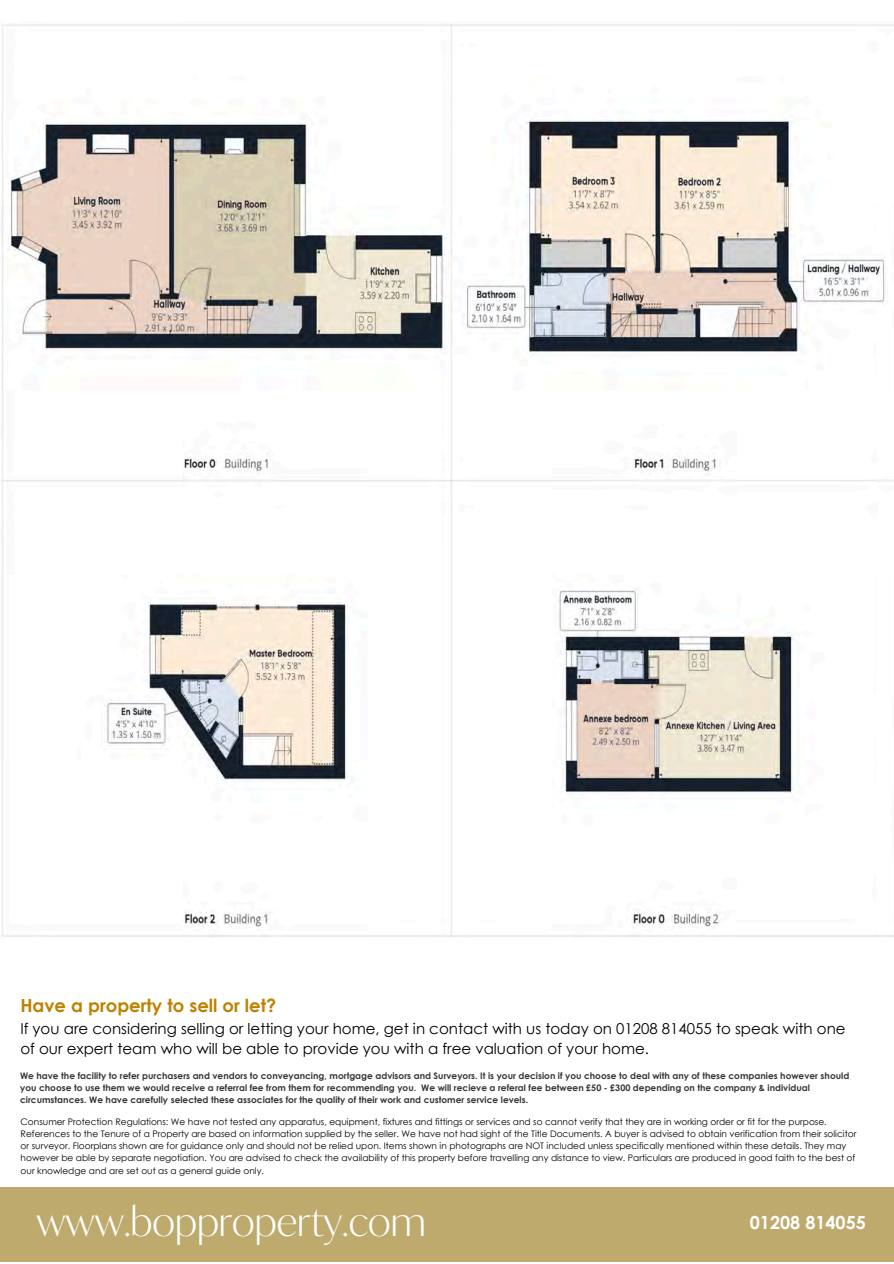
<style>
.page{position:relative;width:894px;height:1264px;background:#fff}
.page>*{position:absolute;margin:0;border:0;box-sizing:border-box;transform-origin:0 0}
.t1{font:300 39px "Ivy Mode";color:#fff}
.t2{font:700 18px "Century Gothic";color:#bf8200}
.t3{font:700 18px "Century Gothic";color:#fff}
.t4{font:15px/20.2px "Century Gothic";color:#000}
.t5{font:9px/12px "Century Gothic";color:#000}
.t6{font:700 9px/12px "Century Gothic";color:#383838}
</style>
<div class="page">
<div style="left:0;top:1187px;width:893px;height:74px;background:#beaa6c"></div>
<img style="left:1px;top:24px;width:892px;height:913px">
<p class="t2" style="left:20px;top:991px;width:257px">Have a property to sell or let?</p>
<p class="t4" style="left:20px;top:1017px;width:826px">If you are considering selling or letting your home, get in contact with us today on 01208 814055 to speak with one of our expert team who will be able to provide you with a free valuation of your home.</p>
<p class="t6" style="left:20px;top:1069px;width:830px">We have the facility to refer purchasers and vendors to conveyancing, mortgage advisors and Surveyors. It is your decision if you choose to deal with any of these companies however should you choose to use them we would receive a referral fee from them for recommending you. We will recieve a referal fee between £50 - £300 depending on the company &amp; individual circumstances. We have carefully selected these associates for the quality of their work and customer service levels.</p>
<p class="t5" style="left:21px;top:1116px;width:837px">Consumer Protection Regulations: We have not tested any apparatus, equipment, fixtures and fittings or services and so cannot verify that they are in working order or fit for the purpose.<br>References to the Tenure of a Property are based on information supplied by the seller. We have not had sight of the Title Documents. A buyer is advised to obtain verification from their solicitor or surveyor. Floorplans shown are for guidance only and should not be relied upon. Items shown in photographs are NOT included unless specifically mentioned within these details. They may however be able by separate negotiation. You are advised to check the availability of this property before travelling any distance to view. Particulars are produced in good faith to the best of our knowledge and are set out as a general guide only.</p>
<h1 class="t1" style="left:36px;top:1195px;width:391px">www.bopproperty.com</h1>
<h2 class="t3" style="left:749px;top:1208px;width:118px">01208 814055</h2>
</div>
